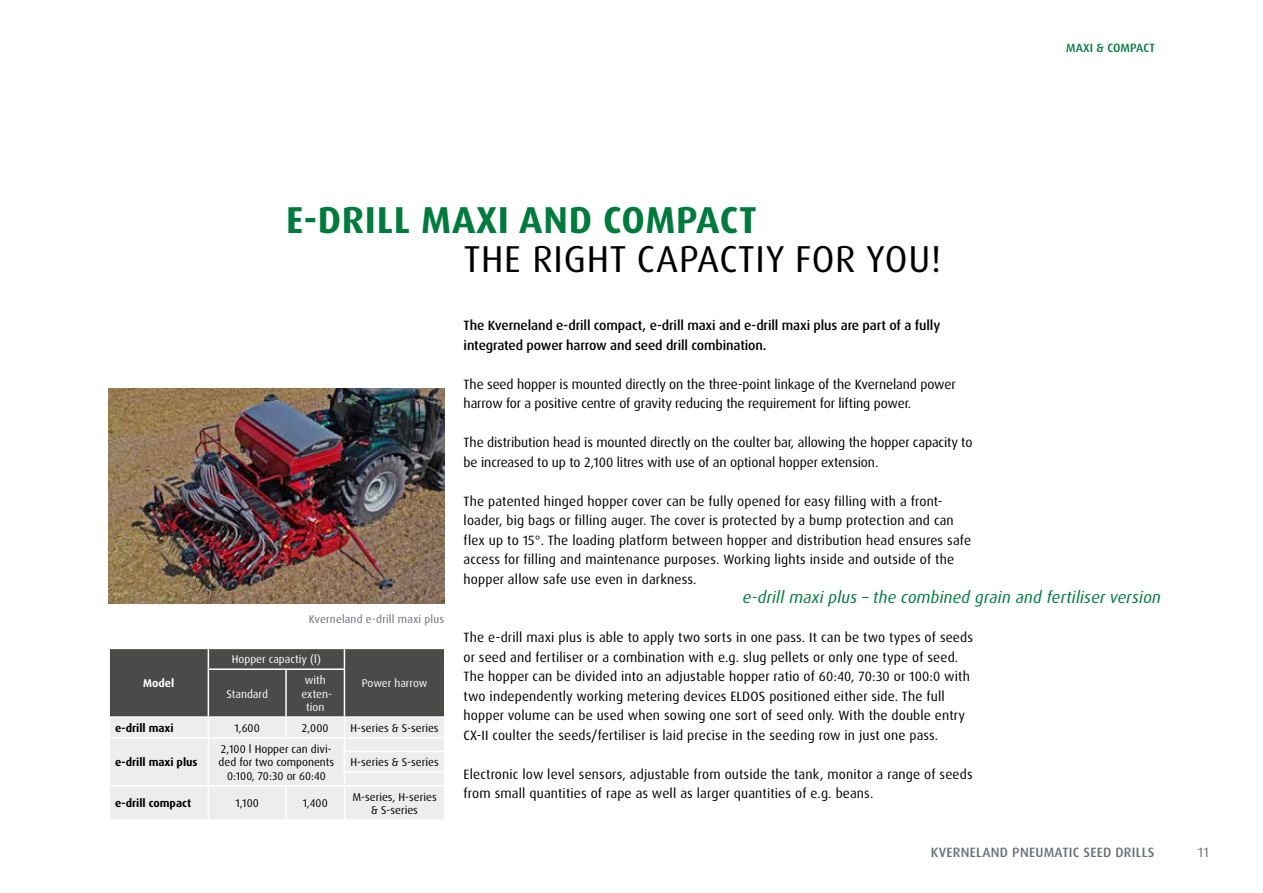
<style>
.page{position:relative;width:1263px;height:893px;background:#fff}
.page>*{position:absolute;margin:0;border:0;box-sizing:border-box;transform-origin:0 0}
.t1{font:37.5px "Dax Pro";letter-spacing:.02em;color:#000}
.t2{font:700 37.5px "Dax Pro";letter-spacing:.02em;color:#007b3d}
.t3{font:italic 16.5px "Dax Pro";letter-spacing:.01em;color:#007b3d}
.t4{font:13.5px/19.5px "Dax Pro";letter-spacing:.01em;color:#000}
.t5{font:13.5px/19.5px "Dax Pro";letter-spacing:-.01em;color:#000}
.t6{font:500 13.5px/19.5px "Dax Pro";letter-spacing:-.01em;color:#000}
.t7{font:500 13.5px "Dax Pro";letter-spacing:.02em;color:#6d6f76}
.t8{font:13.5px "Dax Pro";color:#6d6f76}
.t9{font:500 12px "Dax Pro";letter-spacing:.01em;color:#007b3d}
.t10{font:11.25px/13.5px "Dax Pro";color:#000;text-align:center}
.t11{font:11.25px/13.5px "Dax Pro";color:#fff;text-align:center}
.t12{font:700 11.25px "Dax Pro";color:#000}
.t13{font:11.25px "Dax Pro";letter-spacing:.01em;color:#6d6f76}
.t14{font:700 11.25px "Dax Pro";color:#fff}
</style>
<div class="page">
<svg style="left:109px;top:648px;width:336px;height:171px;background:#b2b2b1"></svg>
<hr style="left:344px;top:771px;width:101px;height:2px;background:#fff">
<img style="left:108px;top:389px;width:336px;height:214px">
<h1 class="t2" style="left:286px;top:195px;width:472px">E-DRILL MAXI AND COMPACT</h1>
<h1 class="t1" style="left:464px;top:234px;width:479px">THE RIGHT CAPACTIY FOR YOU!</h1>
<p class="t6" style="left:464px;top:316px;width:478px">The Kverneland e-drill compact, e-drill maxi and e-drill maxi plus are part of a fully integrated power harrow and seed drill combination.</p>
<p class="t5" style="left:464px;top:374px;width:493px">The seed hopper is mounted directly on the three-point linkage of the Kverneland power harrow for a positive centre of gravity reducing the requirement for lifting power.</p>
<p class="t5" style="left:464px;top:433px;width:510px">The distribution head is mounted directly on the coulter bar, allowing the hopper capacity to be increased to up to 2,100 litres with use of an optional hopper extension.</p>
<p class="t4" style="left:464px;top:491px;width:509px">The patented hinged hopper cover can be fully opened for easy filling with a front&shy;loader, big bags or filling auger. The cover is protected by a bump protection and can flex up to 15°. The loading platform between hopper and distribution head ensures safe access for filling and maintenance purposes. Working lights inside and outside of the hopper allow safe use even in darkness.</p>
<p class="t9" style="left:1066px;top:40px;width:90px">MAXI &amp; COMPACT</p>
<p class="t13" style="left:309px;top:611px;width:137px">Kverneland e-drill maxi plus</p>
<p class="t14" style="left:143px;top:676px;width:33px">Model</p>
<p class="t11" style="left:232px;top:653px;width:91px">Hopper capactiy (l)</p>
<p class="t11" style="left:226px;top:687px;width:43px">Standard</p>
<p class="t11" style="left:302px;top:673px;width:32px">with exten&shy;tion</p>
<p class="t11" style="left:362px;top:676px;width:67px">Power harrow</p>
<p class="t12" style="left:115px;top:721px;width:60px">e-drill maxi</p>
<p class="t10" style="left:235px;top:721px;width:27px">1,600</p>
<p class="t10" style="left:302px;top:721px;width:28px">2,000</p>
<p class="t10" style="left:350px;top:721px;width:90px">H-series &amp; S-series</p>
<p class="t12" style="left:115px;top:755px;width:84px">e-drill maxi plus</p>
<p class="t10" style="left:219px;top:742px;width:117px">2,100 l Hopper can divi&shy;ded for two components<br>0:100, 70:30 or 60:40</p>
<p class="t10" style="left:350px;top:756px;width:90px">H-series &amp; S-series</p>
<p class="t12" style="left:115px;top:796px;width:78px">e-drill compact</p>
<p class="t10" style="left:236px;top:797px;width:25px">1,100</p>
<p class="t10" style="left:303px;top:797px;width:26px">1,400</p>
<p class="t10" style="left:352px;top:790px;width:86px">M-series, H-series &amp; S-series</p>
<p class="t3" style="left:743px;top:587px;width:420px">e-drill maxi plus – the combined grain and fertiliser version</p>
<p class="t4" style="left:464px;top:628px;width:511px">The e-drill maxi plus is able to apply two sorts in one pass. It can be two types of seeds or seed and fertiliser or a combination with e.g. slug pellets or only one type of seed.<br>The hopper can be divided into an adjustable hopper ratio of 60:40, 70:30 or 100:0 with two independently working metering devices ELDOS positioned either side. The full hopper volume can be used when sowing one sort of seed only. With the double entry CX-II coulter the seeds/fertiliser is laid precise in the seeding row in just one pass.</p>
<p class="t4" style="left:464px;top:764px;width:511px">Electronic low level sensors, adjustable from outside the tank, monitor a range of seeds from small quantities of rape as well as larger quantities of e.g. beans.</p>
<p class="t7" style="left:931px;top:843px;width:225px">KVERNELAND PNEUMATIC SEED DRILLS</p>
<p class="t8" style="left:1198px;top:843px;width:12px">11</p>
</div>
